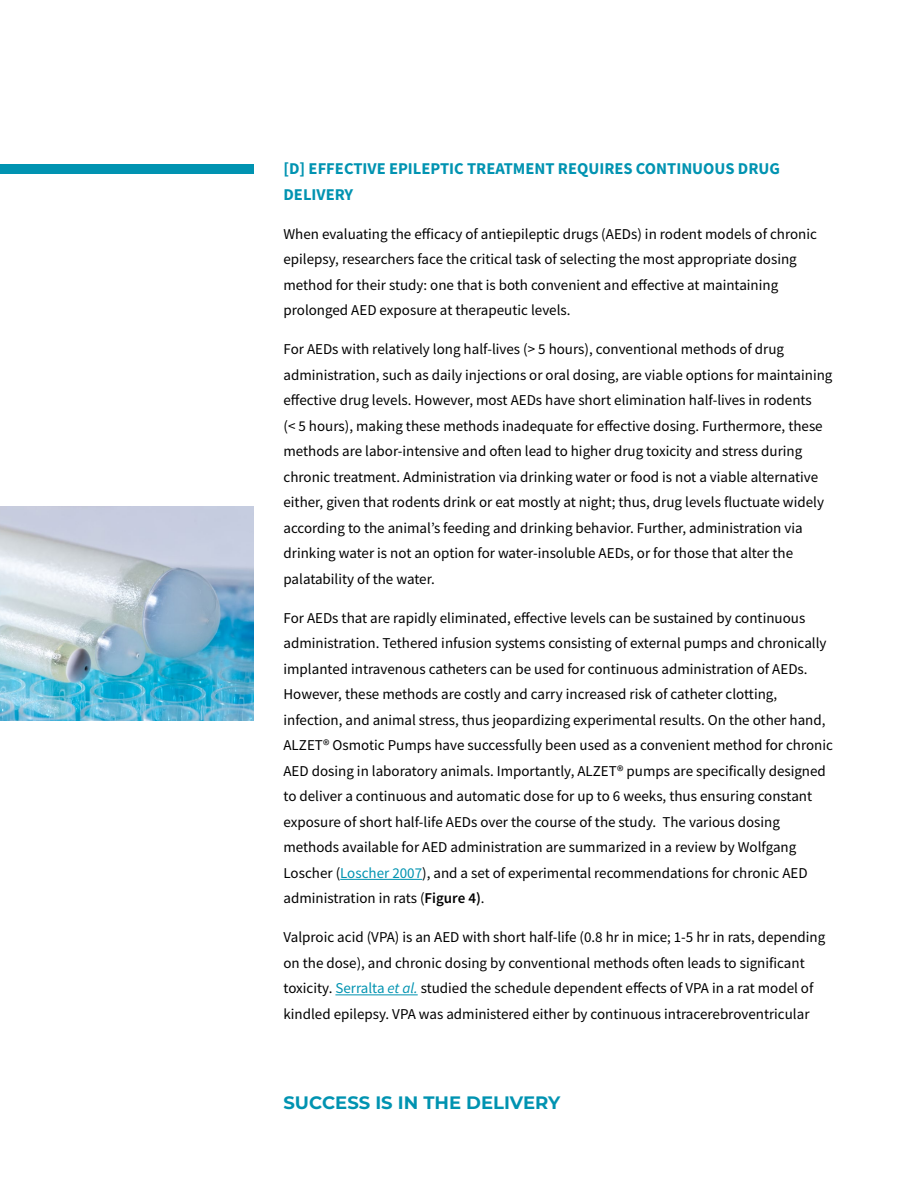
<style>
.page{position:relative;width:918px;height:1188px;background:#fff}
.page>*{position:absolute;margin:0;border:0;box-sizing:border-box;transform-origin:0 0}
.t1{font:700 18px "Montserrat";color:#0093b1}
.t2{font:700 16.5px/25.5px "Source Sans Pro";color:#0093b1}
.t3{font:15px/25.5px "Source Sans Pro";color:#000}
.s1{color:#0093b1}
.s2{font-weight:600}
.s3{font-style:italic;color:#0093b1}
</style>
<div class="page">
<hr style="left:340px;top:879px;width:82px;height:1px;background:#0093b1">
<hr style="left:335px;top:994px;width:83px;height:1px;background:#0093b1">
<div style="left:0;top:164px;width:253px;height:10px;background:#0093b1"></div>
<img style="left:0;top:506px;width:253px;height:214px">
<p class="t2" style="left:284px;top:156px;width:498px">[D] EFFECTIVE EPILEPTIC TREATMENT REQUIRES CONTINUOUS DRUG<br>DELIVERY</p>
<p class="t3" style="left:284px;top:221px;width:535px">When evaluating the efficacy of antiepileptic drugs (AEDs) in rodent models of chronic epilepsy, researchers face the critical task of selecting the most appropriate dosing method for their study: one that is both convenient and effective at maintaining prolonged AED exposure at therapeutic levels.</p>
<p class="t3" style="left:284px;top:337px;width:550px">For AEDs with relatively long half-lives (&gt; 5 hours), conventional methods of drug administration, such as daily injections or oral dosing, are viable options for maintaining effective drug levels. However, most AEDs have short elimination half-lives in rodents<br>(&lt; 5 hours), making these methods inadequate for effective dosing. Furthermore, these methods are labor-intensive and often lead to higher drug toxicity and stress during chronic treatment. Administration via drinking water or food is not a viable alternative either, given that rodents drink or eat mostly at night; thus, drug levels fluctuate widely according to the animal’s feeding and drinking behavior. Further, administration via drinking water is not an option for water-insoluble AEDs, or for those that alter the palatability of the water.</p>
<p class="t3" style="left:284px;top:605px;width:551px">For AEDs that are rapidly eliminated, effective levels can be sustained by continuous administration. Tethered infusion systems consisting of external pumps and chronically implanted intravenous catheters can be used for continuous administration of AEDs.<br>However, these methods are costly and carry increased risk of catheter clotting, infection, and animal stress, thus jeopardizing experimental results. On the other hand, ALZET® Osmotic Pumps have successfully been used as a convenient method for chronic AED dosing in laboratory animals. Importantly, ALZET® pumps are specifically designed to deliver a continuous and automatic dose for up to 6 weeks, thus ensuring constant exposure of short half-life AEDs over the course of the study. The various dosing methods available for AED administration are summarized in a review by Wolfgang Loscher (<span class="s1">Loscher 2007</span>), and a set of experimental recommendations for chronic AED administration in rats (<span class="s2">Figure 4)</span>.</p>
<p class="t3" style="left:284px;top:925px;width:543px">Valproic acid (VPA) is an AED with short half-life (0.8 hr in mice; 1-5 hr in rats, depending on the dose), and chronic dosing by conventional methods often leads to significant toxicity. <span class="s1">Serralta</span> <span class="s3">et al.</span> studied the schedule dependent effects of VPA in a rat model of kindled epilepsy. VPA was administered either by continuous intracerebroventricular</p>
<p class="t1" style="left:284px;top:1089px;width:278px">SUCCESS IS IN THE DELIVERY</p>
</div>
